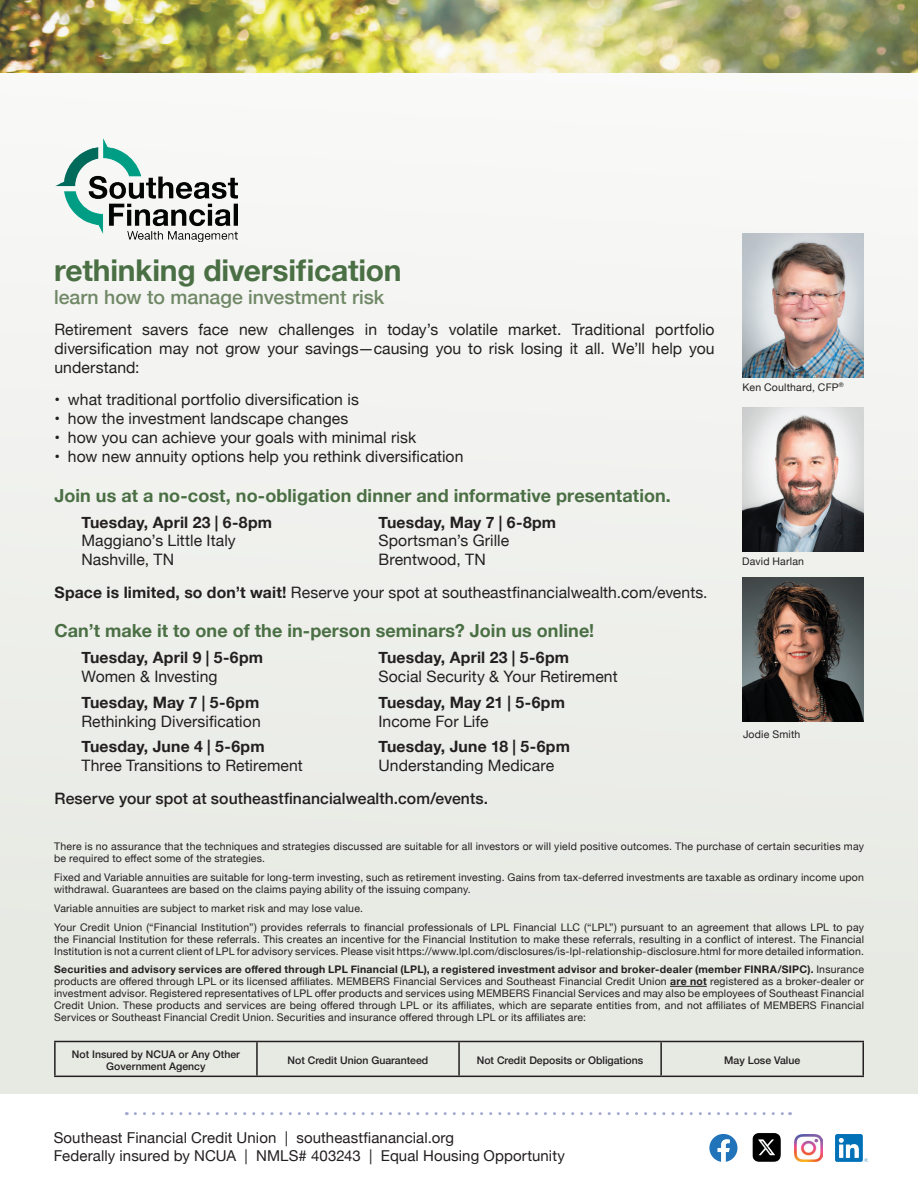
<style>
.page{position:relative;width:918px;height:1188px;background:#fff}
.page>*{position:absolute;margin:0;border:0;box-sizing:border-box;transform-origin:0 0}
.t1{font:700 30px "Helvetica Neue";letter-spacing:-.01em;color:#4b6f44}
.t2{font:500 19.5px "Helvetica Neue";color:#708866}
.t3{font:700 18px "Helvetica Neue";letter-spacing:.005em;color:#4b6f44}
.t4{font:15.75px/18.9px "Helvetica Neue";letter-spacing:.005em;color:#231f20;text-align:justify}
.t5{font:700 15.75px "Helvetica Neue";letter-spacing:.015em;color:#231f20}
.t6{font:500 15.75px "Helvetica Neue";letter-spacing:.005em;color:#231f20}
.t7{font:15px/18px "Helvetica Neue";letter-spacing:.005em;color:#231f20}
.t8{font:10.5px/12px "Helvetica Neue";letter-spacing:.02em;color:#231f20}
.t9{font:500 10.5px/12.6px "Helvetica Neue";color:#231f20;text-align:center}
.s1{font-weight:700}
</style>
<div class="page">
<div style="left:0;top:71px;width:918px;height:1023px;background:#eef0ec"></div>
<svg style="left:709px;top:1134px;width:28px;height:28px"></svg>
<img style="left:795px;top:1134px;width:27px;height:27px">
<img style="left:836px;top:1134px;width:32px;height:27px">
<svg style="left:135px;top:1112px;width:656px;height:3px"></svg>
<img style="left:742px;top:234px;width:122px;height:144px">
<img style="left:742px;top:408px;width:122px;height:144px">
<img style="left:742px;top:577px;width:122px;height:145px">
<img style="left:752px;top:1133px;width:29px;height:29px">
<hr style="left:670px;top:986px;width:37px;height:1px;background:#231f20">
<hr style="left:54px;top:1041px;width:203px;height:1px;background:#231f20">
<hr style="left:54px;top:1042px;width:2px;height:34px;background:#231f20">
<hr style="left:257px;top:1041px;width:202px;height:1px;background:#231f20">
<hr style="left:256px;top:1042px;width:2px;height:34px;background:#231f20">
<hr style="left:459px;top:1041px;width:202px;height:1px;background:#231f20">
<hr style="left:458px;top:1042px;width:2px;height:34px;background:#231f20">
<hr style="left:661px;top:1041px;width:203px;height:1px;background:#231f20">
<hr style="left:660px;top:1042px;width:2px;height:34px;background:#231f20">
<hr style="left:862px;top:1042px;width:2px;height:34px;background:#231f20">
<hr style="left:54px;top:1076px;width:203px;height:1px;background:#231f20">
<hr style="left:257px;top:1076px;width:202px;height:1px;background:#231f20">
<hr style="left:459px;top:1076px;width:202px;height:1px;background:#231f20">
<hr style="left:661px;top:1076px;width:203px;height:1px;background:#231f20">
<img style="left:56px;top:138px;width:181px;height:104px">
<img style="left:0;top:0;width:918px;height:72px">
<h1 class="t1" style="left:54px;top:247px;width:349px">rethinking diversification</h1>
<h2 class="t2" style="left:54px;top:282px;width:332px">learn how to manage investment risk</h2>
<h3 class="t4" style="left:54px;top:321px;width:662px">Retirement savers face new challenges in today’s volatile market. Traditional portfolio diversification may not grow your savings—causing you to risk losing it all. We’ll help you understand:</h3>
<h3 class="t4" style="left:54px;top:391px;width:306px">• what traditional portfolio diversification is</h3>
<h3 class="t4" style="left:54px;top:410px;width:295px">• how the investment landscape changes</h3>
<h3 class="t4" style="left:54px;top:429px;width:363px">• how you can achieve your goals with minimal risk</h3>
<h3 class="t4" style="left:54px;top:448px;width:411px">• how new annuity options help you rethink diversification</h3>
<h3 class="t3" style="left:54px;top:481px;width:618px">Join us at a no-cost, no-obligation dinner and informative presentation.</h3>
<h3 class="t5" style="left:81px;top:510px;width:192px">Tuesday, April 23 | 6-8pm</h3>
<h3 class="t5" style="left:378px;top:510px;width:179px">Tuesday, May 7 | 6-8pm</h3>
<h3 class="t4" style="left:81px;top:532px;width:156px">Maggiano’s Little Italy</h3>
<h3 class="t4" style="left:378px;top:532px;width:132px">Sportsman’s Grille</h3>
<h3 class="t4" style="left:81px;top:551px;width:94px">Nashville, TN</h3>
<h3 class="t4" style="left:54px;top:544px;width:655px;line-height:32.4px;text-indent:324px">Brentwood, TN<br><span class="s1">Space is limited, so don’t wait!</span> Reserve your spot at southeastfinancialwealth.com/events.</h3>
<h3 class="t3" style="left:54px;top:617px;width:541px">Can’t make it to one of the in-person seminars? Join us online!</h3>
<h3 class="t5" style="left:81px;top:645px;width:183px">Tuesday, April 9 | 5-6pm</h3>
<h3 class="t5" style="left:378px;top:645px;width:192px">Tuesday, April 23 | 5-6pm</h3>
<h3 class="t4" style="left:81px;top:668px;width:138px">Women &amp; Investing</h3>
<h3 class="t4" style="left:378px;top:668px;width:241px">Social Security &amp; Your Retirement</h3>
<h3 class="t5" style="left:81px;top:690px;width:179px">Tuesday, May 7 | 5-6pm</h3>
<h3 class="t5" style="left:378px;top:690px;width:188px">Tuesday, May 21 | 5-6pm</h3>
<h3 class="t4" style="left:81px;top:712px;width:181px">Rethinking Diversification</h3>
<h3 class="t4" style="left:378px;top:712px;width:111px">Income For Life</h3>
<h3 class="t5" style="left:81px;top:734px;width:185px">Tuesday, June 4 | 5-6pm</h3>
<h3 class="t5" style="left:378px;top:734px;width:193px">Tuesday, June 18 | 5-6pm</h3>
<h3 class="t4" style="left:81px;top:757px;width:223px">Three Transitions to Retirement</h3>
<h3 class="t4" style="left:378px;top:757px;width:177px">Understanding Medicare</h3>
<h3 class="t6" style="left:54px;top:785px;width:435px">Reserve your spot at southeastfinancialwealth.com/events.</h3>
<p class="t8" style="left:742px;top:382px;width:103px">Ken Coulthard, CFP<sup>®</sup></p>
<p class="t8" style="left:742px;top:556px;width:64px">David Harlan</p>
<p class="t8" style="left:743px;top:728px;width:59px">Jodie Smith</p>
<p class="t8" style="left:54px;top:841px;width:811px">There is no assurance that the techniques and strategies discussed are suitable for all investors or will yield positive outcomes. The purchase of certain securities may be required to effect some of the strategies.</p>
<p class="t8" style="left:54px;top:872px;width:811px">Fixed and Variable annuities are suitable for long-term investing, such as retirement investing. Gains from tax-deferred investments are taxable as ordinary income upon withdrawal. Guarantees are based on the claims paying ability of the issuing company.</p>
<p class="t8" style="left:54px;top:899px;width:811px;line-height:18.8px">Variable annuities are subject to market risk and may lose value.<br>Your Credit Union (“Financial Institution”) provides referrals to financial professionals of LPL Financial LLC (“LPL”) pursuant to an agreement that allows LPL to pay</p>
<p class="t8" style="left:54px;top:933px;width:811px">the Financial Institution for these referrals. This creates an incentive for the Financial Institution to make these referrals, resulting in a conflict of interest. The Financial<br>Institution is not a current client of LPL for advisory services. Please visit https://www.lpl.com/disclosures/is-lpl-relationship-disclosure.html for more detailed information.</p>
<p class="t8" style="left:54px;top:964px;width:811px;text-align:justify"><span class="s1">Securities and advisory services are offered through LPL Financial (LPL), a registered investment advisor and broker-dealer (member FINRA/SIPC).</span> Insurance products are offered through LPL or its licensed affiliates. MEMBERS Financial Services and Southeast Financial Credit Union <span class="s1">are not</span> registered as a broker-dealer or investment advisor. Registered representatives of LPL offer products and services using MEMBERS Financial Services and may also be employees of Southeast Financial Credit Union. These products and services are being offered through LPL or its affiliates, which are separate entities from, and not affiliates of MEMBERS Financial Services or Southeast Financial Credit Union. Securities and insurance offered through LPL or its affiliates are:</p>
<p class="t9" style="left:72px;top:1047px;width:170px">Not Insured by NCUA or Any Other<br>Government Agency</p>
<p class="t9" style="left:288px;top:1053px;width:142px">Not Credit Union Guaranteed</p>
<p class="t9" style="left:477px;top:1053px;width:168px">Not Credit Deposits or Obligations</p>
<p class="t9" style="left:724px;top:1053px;width:78px">May Lose Value</p>
<h3 class="t7" style="left:54px;top:1129px;width:513px">Southeast Financial Credit Union | southeastfianancial.org<br>Federally insured by NCUA | NMLS# 403243 | Equal Housing Opportunity</h3>
</div>
